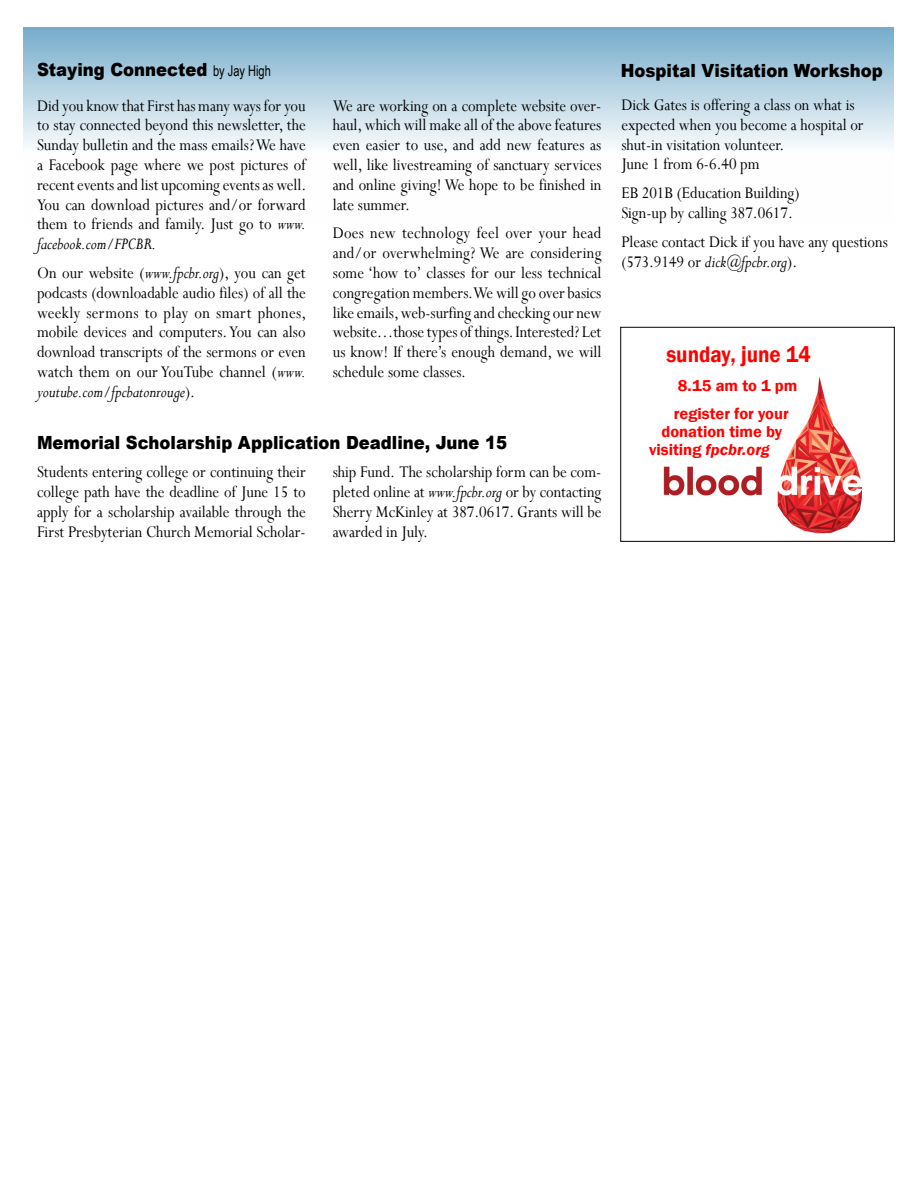
<style>
.page{position:relative;width:918px;height:1188px;background:#fff}
.page>*{position:absolute;margin:0;border:0;box-sizing:border-box;transform-origin:0 0}
.t1{font:600 23.1px "Franklin Gothic";color:#f00;scale:.91 1}
.t2{font:18.15px/19.8px "Perpetua";color:#000;text-align:justify;scale:.91 1}
.t3{font:900 18.15px "Arial";color:#000;scale:.91 1}
.t4{font:600 16.2px "Franklin Gothic";color:#f00}
.t5{font:italic 600 16.2px "Franklin Gothic";color:#f00}
.s1{font-family:"Arial Narrow";font-weight:400;font-size:14.85px}
.s2{font-style:italic}
.s3{font-style:normal}
</style>
<div class="page">
<svg style="left:24px;top:27px;width:870px;height:119px;background:#b4d1e2"></svg>
<img style="left:663px;top:376px;width:199px;height:158px">
<p class="t3" style="left:37px;top:56px;width:258px">Staying Connected <span class="s1">by Jay High</span></p>
<p class="t2" style="left:37px;top:95px;width:297px">Did you know that First has many ways for you to stay connected beyond this newsletter, the Sunday bulletin and the mass emails? We have a Facebook page where we post pictures of recent events and list upcoming events as well.<br>You can download pictures and/or forward them to friends and family. Just go to <span class="s2">www. facebook.com/FPCBR.</span></p>
<p class="t2" style="left:37px;top:262px;width:297px">On our website (<span class="s2">www.fpcbr.org</span>), you can get podcasts (downloadable audio files) of all the weekly sermons to play on smart phones, mobile devices and computers. You can also download transcripts of the sermons or even watch them on our YouTube channel (<span class="s2">www. youtube.com/fpcbatonrouge</span>).</p>
<p class="t2" style="left:333px;top:95px;width:297px">We are working on a complete website over&shy;haul, which will make all of the above features even easier to use, and add new features as well, like livestreaming of sanctuary services and online giving! We hope to be finished in late summer.</p>
<p class="t2" style="left:333px;top:223px;width:297px">Does new technology feel over your head and/or overwhelming? We are considering some ‘how to’ classes for our less technical congregation members. We will go over basics like emails, web-surfing and checking our new website…those types of things. Interested? Let us know! If there’s enough demand, we will schedule some classes.</p>
<p class="t3" style="left:37px;top:429px;width:518px">Memorial Scholarship Application Deadline, June 15</p>
<p class="t2" style="left:37px;top:462px;width:297px">Students entering college or continuing their college path have the deadline of June 15 to apply for a scholarship available through the First Presbyterian Church Memorial Scholar-</p>
<p class="t2" style="left:333px;top:462px;width:297px">ship Fund. The scholarship form can be com&shy;pleted online at <span class="s2">www.fpcbr.org</span> or by contacting Sherry McKinley at 387.0617. Grants will be awarded in July.</p>
<p class="t3" style="left:621px;top:58px;width:290px">Hospital Visitation Workshop</p>
<p class="t2" style="left:621px;top:94px;width:268px;text-align:left">Dick Gates is offering a class on what is expected when you become a hospital or shut-in visitation volunteer.<br>June 1 from 6-6.40 pm</p>
<p class="t2" style="left:621px;top:183px;width:197px">EB 201B (Education Building)<br>Sign-up by calling 387.0617.</p>
<p class="t2" style="left:621px;top:231px;width:294px">Please contact Dick if you have any questions (573.9149 or <span class="s2">dick@fpcbr.org</span>).</p>
<p class="t1" style="left:666px;top:340px;width:160px">sunday, june 14</p>
<p class="t4" style="left:678px;top:375px;width:121px">8.15 am to 1 pm</p>
<p class="t4" style="left:674px;top:404px;width:116px">register for your</p>
<p class="t4" style="left:661px;top:422px;width:122px">donation time by</p>
<p class="t5" style="left:649px;top:440px;width:122px"><span class="s3">visiting</span> fpcbr.org</p>
</div>
